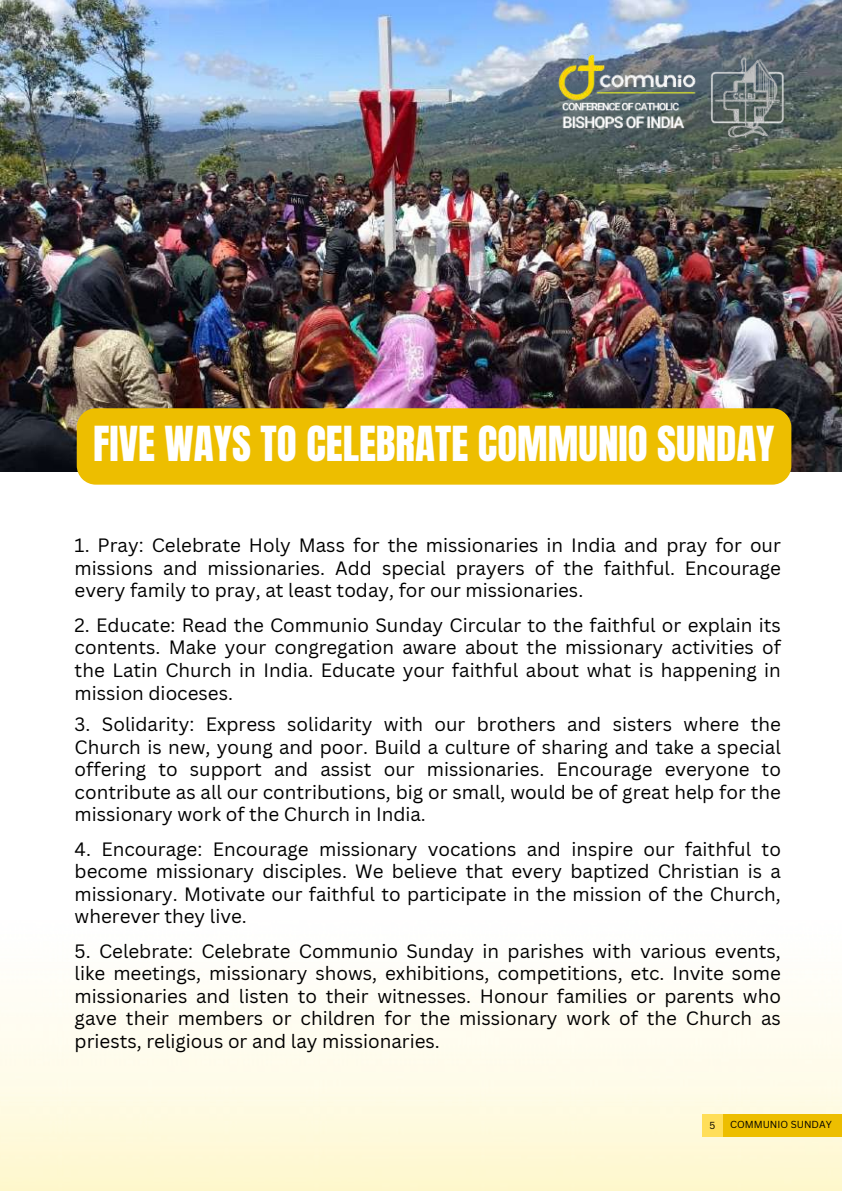
<style>
.page{position:relative;width:842px;height:1191px;background:#fff}
.page>*{position:absolute;margin:0;border:0;box-sizing:border-box;transform-origin:0 0}
.t1{font:41px "Anton";color:#fff}
.t2{font:18.8px/22.6px "Canva Sans";color:#000;text-align:justify}
.t3{font:10px "Canva Sans";color:#000}
</style>
<div class="page">
<img style="left:0;top:0;width:842px;height:471px">
<img style="left:0;top:990px;width:842px;height:201px">
<img style="left:545px;top:47px;width:252px;height:96px">
<div style="left:717px;top:1115px;width:125px;height:22px;background:#edbe00"></div>
<div style="left:77px;top:408px;width:714px;height:77px;background:#edbe00"></div>
<div style="left:702px;top:1115px;width:20px;height:22px;background:#ffde59"></div>
<h1 class="t1" style="left:93px;top:415px;width:683px">FIVE WAYS TO CELEBRATE COMMUNIO SUNDAY</h1>
<p class="t2" style="left:75px;top:534px;width:707px">1. Pray: Celebrate Holy Mass for the missionaries in India and pray for our missions and missionaries. Add special prayers of the faithful. Encourage every family to pray, at least today, for our missionaries.</p>
<p class="t2" style="left:75px;top:613px;width:707px">2. Educate: Read the Communio Sunday Circular to the faithful or explain its contents. Make your congregation aware about the missionary activities of the Latin Church in India. Educate your faithful about what is happening in mission dioceses.</p>
<p class="t2" style="left:75px;top:712px;width:707px">3. Solidarity: Express solidarity with our brothers and sisters where the Church is new, young and poor. Build a culture of sharing and take a special offering to support and assist our missionaries. Encourage everyone to contribute as all our contributions, big or small, would be of great help for the missionary work of the Church in India.</p>
<p class="t2" style="left:75px;top:837px;width:707px">4. Encourage: Encourage missionary vocations and inspire our faithful to become missionary disciples. We believe that every baptized Christian is a missionary. Motivate our faithful to participate in the mission of the Church, wherever they live.</p>
<p class="t2" style="left:75px;top:939px;width:707px">5. Celebrate: Celebrate Communio Sunday in parishes with various events, like meetings, missionary shows, exhibitions, competitions, etc. Invite some missionaries and listen to their witnesses. Honour families or parents who gave their members or children for the missionary work of the Church as priests, religious or and lay missionaries.</p>
<p class="t3" style="left:709px;top:1119px;width:7px">5</p>
<p class="t3" style="left:730px;top:1117px;width:103px">COMMUNIO SUNDAY</p>
</div>
